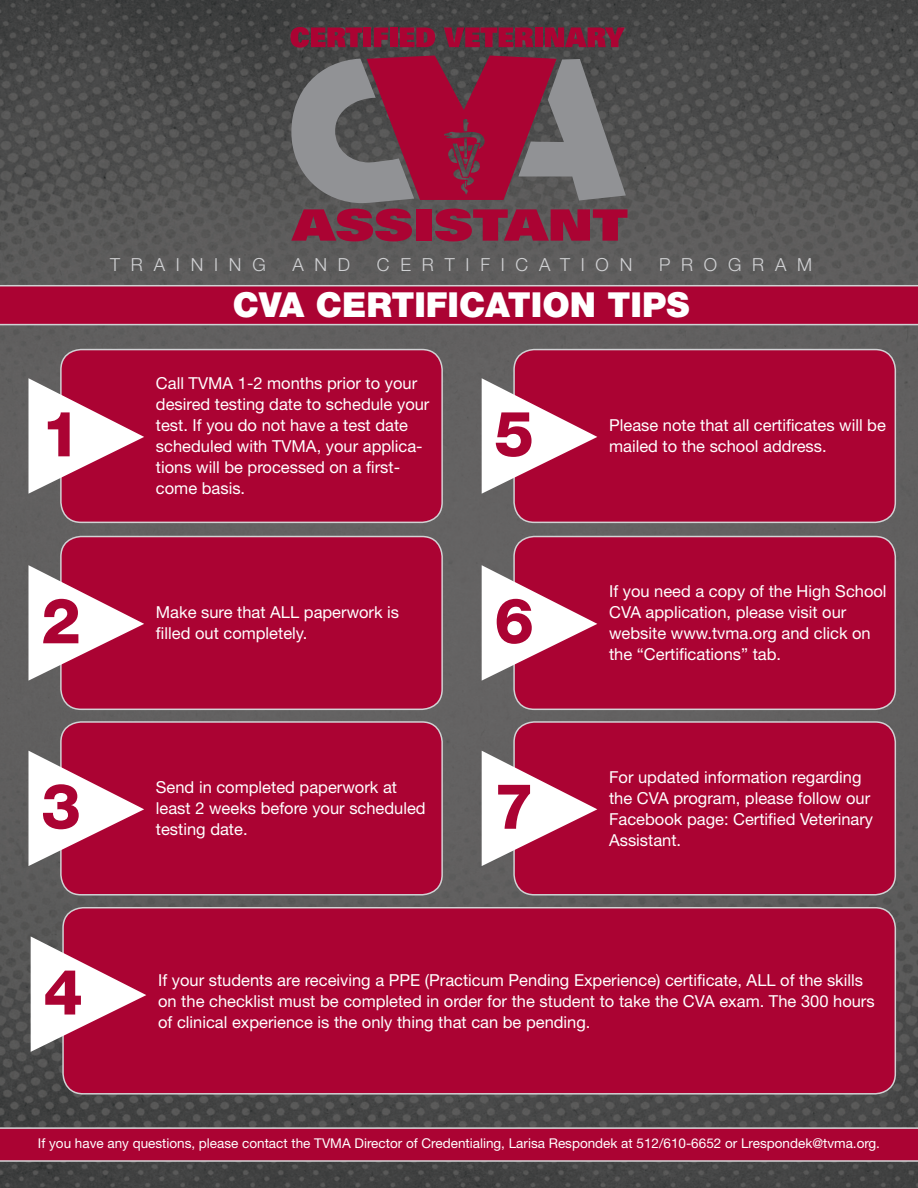
<style>
.page{position:relative;width:918px;height:1188px;background:#fff}
.page>*{position:absolute;margin:0;border:0;box-sizing:border-box;transform-origin:0 0}
.t1{font:800 63px "Helvetica Neue LT Std";color:#ab0333}
.t2{font:900 34.5px "Helvetica Neue LT Std";color:#fff}
.t3{font:300 18px "Helvetica Neue LT Std";letter-spacing:.6em;color:#d1d2d4}
.t4{font:16.5px/21px "Helvetica Neue LT Std";color:#fff}
.t5{font:13.5px "Helvetica Neue LT Std";color:#fff}
</style>
<div class="page">
<img style="left:0;top:0;width:918px;height:1188px">
<svg style="left:290px;top:27px;width:72px;height:21px;background:#871938"></svg>
<div style="left:364px;top:28px;width:7px;height:19px;background:#ab0333"></div>
<svg style="left:374px;top:28px;width:14px;height:19px"></svg>
<div style="left:390px;top:28px;width:7px;height:19px;background:#ab0333"></div>
<svg style="left:400px;top:28px;width:35px;height:19px"></svg>
<svg style="left:444px;top:28px;width:89px;height:19px;background:#8c1537"></svg>
<div style="left:535px;top:28px;width:7px;height:19px;background:#ab0333"></div>
<svg style="left:545px;top:28px;width:80px;height:19px;background:#8d1638"></svg>
<svg style="left:291px;top:209px;width:121px;height:32px;background:#901e3f"></svg>
<div style="left:416px;top:209px;width:15px;height:32px;background:#ab0333"></div>
<svg style="left:435px;top:209px;width:193px;height:32px;background:#902040"></svg>
<svg style="left:291px;top:56px;width:335px;height:147px;background:#844a5c"></svg>
<svg style="left:0;top:1127px;width:918px;height:35px;background:#ac1641"></svg>
<svg style="left:0;top:285px;width:918px;height:40px;background:#ad103d"></svg>
<div style="left:61px;top:350px;width:381px;height:172px;background:#ab0333;border-radius:20px"></div>
<div style="left:60px;top:349px;width:383px;height:174px;border:2px solid #d1d2d4;border-radius:20px"></div>
<svg style="left:29px;top:378px;width:115px;height:116px"></svg>
<div style="left:61px;top:537px;width:381px;height:172px;background:#ab0333;border-radius:20px"></div>
<div style="left:60px;top:536px;width:383px;height:174px;border:2px solid #d1d2d4;border-radius:20px"></div>
<svg style="left:29px;top:565px;width:115px;height:116px"></svg>
<div style="left:61px;top:722px;width:381px;height:173px;background:#ab0333;border-radius:20px"></div>
<div style="left:60px;top:721px;width:383px;height:175px;border:2px solid #d1d2d4;border-radius:20px"></div>
<svg style="left:29px;top:751px;width:115px;height:115px"></svg>
<div style="left:63px;top:908px;width:832px;height:186px;background:#ab0333;border-radius:20px"></div>
<div style="left:62px;top:907px;width:834px;height:188px;border:2px solid #d1d2d4;border-radius:20px"></div>
<svg style="left:31px;top:936px;width:115px;height:116px"></svg>
<div style="left:514px;top:350px;width:381px;height:172px;background:#ab0333;border-radius:20px"></div>
<div style="left:513px;top:349px;width:383px;height:174px;border:2px solid #d1d2d4;border-radius:20px"></div>
<svg style="left:482px;top:378px;width:115px;height:116px"></svg>
<div style="left:514px;top:537px;width:381px;height:172px;background:#ab0333;border-radius:20px"></div>
<div style="left:513px;top:536px;width:383px;height:174px;border:2px solid #d1d2d4;border-radius:20px"></div>
<svg style="left:482px;top:565px;width:115px;height:116px"></svg>
<div style="left:514px;top:722px;width:381px;height:173px;background:#ab0333;border-radius:20px"></div>
<div style="left:513px;top:721px;width:383px;height:175px;border:2px solid #d1d2d4;border-radius:20px"></div>
<svg style="left:482px;top:751px;width:115px;height:115px"></svg>
<p class="t3" style="left:110px;top:254px;width:157px">TRAINING</p>
<p class="t3" style="left:292px;top:254px;width:59px">AND</p>
<p class="t3" style="left:377px;top:254px;width:257px">CERTIFICATION</p>
<p class="t3" style="left:659px;top:254px;width:155px">PROGRAM</p>
<p class="t1" style="left:41px;top:396px;width:41px">1</p>
<p class="t2" style="left:233px;top:284px;width:458px">CVA CERTIFICATION TIPS</p>
<p class="t4" style="left:156px;top:373px;width:275px">Call TVMA 1-2 months prior to your desired testing date to schedule your test. If you do not have a test date scheduled with TVMA, your applica&shy;tions will be processed on a first&shy;come basis.</p>
<p class="t1" style="left:494px;top:396px;width:41px">5</p>
<p class="t4" style="left:609px;top:415px;width:278px">Please note that all certificates will be mailed to the school address.</p>
<p class="t1" style="left:41px;top:583px;width:41px">2</p>
<p class="t4" style="left:156px;top:602px;width:245px">Make sure that ALL paperwork is filled out completely.</p>
<p class="t1" style="left:41px;top:769px;width:41px">3</p>
<p class="t4" style="left:156px;top:777px;width:271px">Send in completed paperwork at least 2 weeks before your scheduled testing date.</p>
<p class="t1" style="left:494px;top:583px;width:41px">6</p>
<p class="t1" style="left:494px;top:769px;width:41px">7</p>
<p class="t4" style="left:609px;top:581px;width:279px">If you need a copy of the High School<br>CVA application, please visit our website www.tvma.org and click on the “Certifications” tab.</p>
<p class="t4" style="left:609px;top:766px;width:266px">For updated information regarding the CVA program, please follow our<br>Facebook page: Certified Veterinary<br>Assistant.</p>
<p class="t1" style="left:43px;top:955px;width:41px">4</p>
<p class="t4" style="left:158px;top:969px;width:718px">If your students are receiving a PPE (Practicum Pending Experience) certificate, ALL of the skills on the checklist must be completed in order for the student to take the CVA exam. The 300 hours of clinical experience is the only thing that can be pending.</p>
<p class="t5" style="left:38px;top:1135px;width:844px">If you have any questions, please contact the TVMA Director of Credentialing, Larisa Respondek at 512/610-6652 or Lrespondek@tvma.org.</p>
</div>
